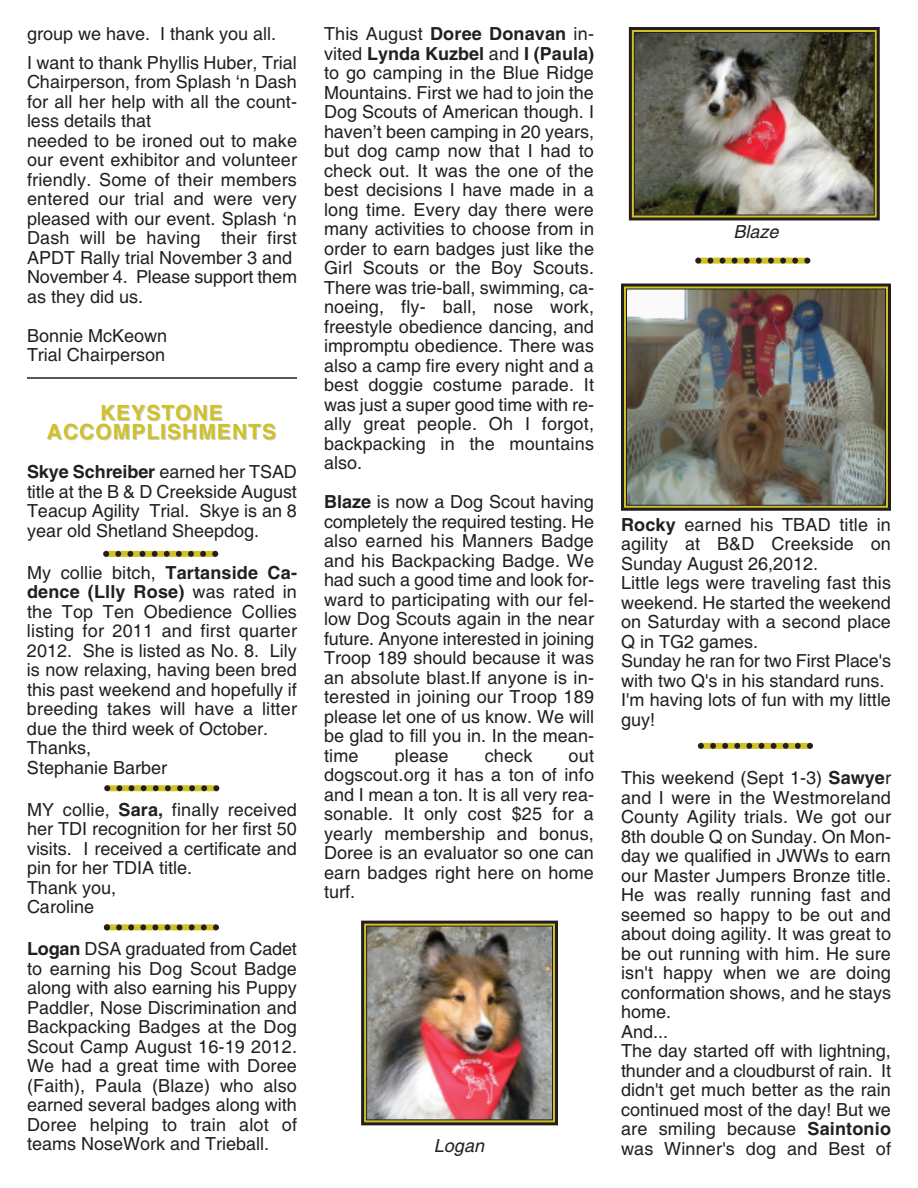
<style>
.page{position:relative;width:918px;height:1188px;background:#fff}
.page>*{position:absolute;margin:0;border:0;box-sizing:border-box;transform-origin:0 0}
.t1{font:700 21px/19.5px "Helvetica";letter-spacing:.05em;color:#cfc126;text-align:center}
.t2{font:18px/19.5px "Helvetica";color:#231f20}
.t3{font:italic 18px "Helvetica";color:#231f20}
.s1{font-weight:700}
</style>
<div class="page">
<img style="left:628px;top:291px;width:256px;height:213px">
<div style="left:621px;top:284px;width:270px;height:227px;border:3px solid #231f20"></div>
<div style="left:626px;top:289px;width:260px;height:217px;border:1px solid #231f20"></div>
<svg style="left:103px;top:551px;width:115px;height:6px"></svg>
<svg style="left:104px;top:785px;width:115px;height:6px"></svg>
<hr style="left:27px;top:377px;width:270px;height:2px;background:#231f20">
<svg style="left:104px;top:924px;width:115px;height:6px"></svg>
<svg style="left:698px;top:743px;width:115px;height:6px"></svg>
<svg style="left:695px;top:258px;width:115px;height:6px"></svg>
<img style="left:368px;top:928px;width:183px;height:190px">
<div style="left:361px;top:921px;width:197px;height:204px;border:3px solid #231f20"></div>
<div style="left:366px;top:926px;width:187px;height:194px;border:1px solid #231f20"></div>
<img style="left:636px;top:34px;width:237px;height:180px">
<div style="left:629px;top:27px;width:251px;height:193px;border:3px solid #231f20"></div>
<div style="left:634px;top:32px;width:241px;height:184px;border:1px solid #231f20"></div>
<p class="t2" style="left:27px;top:20px;width:271px;line-height:28.5px">group we have. I thank you all.<br>I want to thank Phyllis Huber, Trial</p>
<p class="t2" style="left:27px;top:72px;width:272px">Chairperson, from Splash ‘n Dash for all her help with all the count&shy;less details that<br>needed to be ironed out to make our event exhibitor and volunteer friendly. Some of their members entered our trial and were very pleased with our event. Splash ‘n<br>Dash will be having their first<br>APDT Rally trial November 3 and<br>November 4. Please support them as they did us.</p>
<p class="t2" style="left:27px;top:326px;width:142px">Bonnie McKeown<br>Trial Chairperson</p>
<p class="t1" style="left:47px;top:403px;width:231px">KEYSTONE<br>ACCOMPLISHMENTS</p>
<p class="t2" style="left:27px;top:462px;width:271px;text-align:justify"><span class="s1">Skye Schreiber</span> earned her TSAD title at the B &amp; D Creekside August Teacup Agility Trial. Skye is an 8 year old Shetland Sheepdog.</p>
<p class="t2" style="left:27px;top:563px;width:271px">My collie bitch, <span class="s1">Tartanside Ca&shy;dence (Llly Rose)</span> was rated in the Top Ten Obedience Collies listing for 2011 and first quarter<br>2012. She is listed as No. 8. Lily is now relaxing, having been bred this past weekend and hopefully if breeding takes will have a litter due the third week of October.<br>Thanks,<br>Stephanie Barber</p>
<p class="t2" style="left:27px;top:800px;width:271px">MY collie, <span class="s1">Sara,</span> finally received her TDI recognition for her first 50 visits. I received a certificate and pin for her TDIA title.<br>Thank you,<br>Caroline</p>
<p class="t2" style="left:27px;top:939px;width:272px;text-align:justify"><span class="s1">Logan</span> DSA graduated from Cadet to earning his Dog Scout Badge along with also earning his Puppy Paddler, Nose Discrimination and Backpacking Badges at the Dog Scout Camp August 16-19 2012.<br>We had a great time with Doree (Faith), Paula (Blaze) who also earned several badges along with Doree helping to train alot of teams NoseWork and Trieball.</p>
<p class="t2" style="left:324px;top:24px;width:272px;text-align:justify">This August <span class="s1">Doree Donavan</span> in&shy;vited <span class="s1">Lynda Kuzbel</span> and <span class="s1">I (Paula) </span>to go camping in the Blue Ridge Mountains. First we had to join the Dog Scouts of American though. I haven’t been camping in 20 years, but dog camp now that I had to check out. It was the one of the best decisions I have made in a long time. Every day there were many activities to choose from in order to earn badges just like the Girl Scouts or the Boy Scouts.<br>There was trie-ball, swimming, ca&shy;noeing, fly- ball, nose work, freestyle obedience dancing, and impromptu obedience. There was also a camp fire every night and a best doggie costume parade. It was just a super good time with re&shy;ally great people. Oh I forgot, backpacking in the mountains also.</p>
<p class="t2" style="left:324px;top:492px;width:272px;text-align:justify"><span class="s1">Blaze</span> is now a Dog Scout having completely the required testing. He also earned his Manners Badge and his Backpacking Badge. We had such a good time and look for&shy;ward to participating with our fel&shy;low Dog Scouts again in the near future. Anyone interested in joining Troop 189 should because it was an absolute blast.If anyone is in&shy;terested in joining our Troop 189 please let one of us know. We will be glad to fill you in. In the mean&shy;time</p>
<p class="t2" style="left:395px;top:746px;width:55px">please</p>
<p class="t2" style="left:485px;top:746px;width:49px">check</p>
<p class="t2" style="left:324px;top:746px;width:272px;text-align:justify;text-indent:245px">out dogscout.org it has a ton of info and I mean a ton. It is all very rea&shy;sonable. It only cost $25 for a yearly membership and bonus, Doree is an evaluator so one can earn badges right here on home turf.</p>
<p class="t3" style="left:434px;top:1135px;width:52px">Logan</p>
<p class="t3" style="left:733px;top:221px;width:47px">Blaze</p>
<p class="t2" style="left:621px;top:515px;width:272px"><span class="s1">Rocky</span> earned his TBAD title in agility at B&amp;D Creekside on<br>Sunday August 26,2012.<br>Little legs were traveling fast this weekend. He started the weekend on Saturday with a second place<br>Q in TG2 games.<br>Sunday he ran for two First Place's with two Q's in his standard runs.<br>I'm having lots of fun with my little guy!</p>
<p class="t2" style="left:621px;top:768px;width:272px">This weekend (Sept 1-3) <span class="s1">Sawye</span>r and I were in the Westmoreland<br>County Agility trials. We got our<br>8th double Q on Sunday. On Mon&shy;day we qualified in JWWs to earn our Master Jumpers Bronze title.<br>He was really running fast and seemed so happy to be out and about doing agility. It was great to be out running with him. He sure isn't happy when we are doing conformation shows, and he stays home.<br>And...<br>The day started off with lightning, thunder and a cloudburst of rain. It didn't get much better as the rain continued most of the day! But we are smiling because <span class="s1">Saintonio </span>was Winner's dog and Best of</p>
</div>
